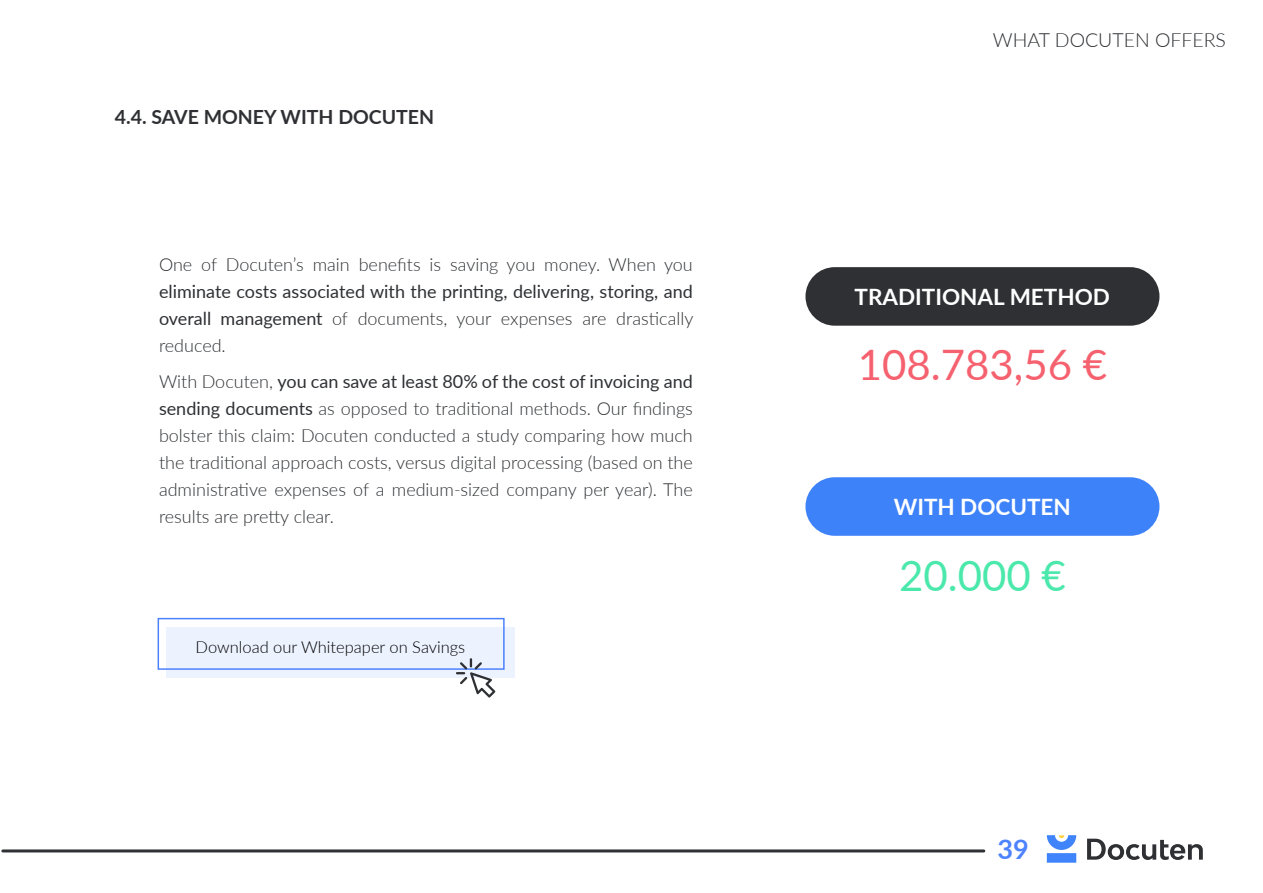
<style>
.page{position:relative;width:1263px;height:893px;background:#fff}
.page>*{position:absolute;margin:0;border:0;box-sizing:border-box;transform-origin:0 0}
.t1{font:42px "Lato";color:#f5616e}
.t2{font:42px "Lato";color:#4be8ac}
.t3{font:700 27px "Lato";color:#4d83ff}
.t4{font:700 22.5px "Lato";color:#fff}
.t5{font:700 19.5px "Lato";color:#2e3033}
.t6{font:300 19.5px "Lato";color:#2e3033}
.t7{font:300 18px/27px "Lato";color:#2e3033;text-align:justify}
.t8{font:18px/27px "Lato";color:#2e3033;text-align:justify}
.t9{font:300 16.5px "Lato";color:#000}
.s1{font-weight:300}
.s2{font-weight:400}
</style>
<div class="page">
<div style="left:166px;top:627px;width:349px;height:51px;background:#ecf2fe"></div>
<hr style="left:3px;top:849px;width:981px;height:3px;background:#2e3033">
<svg style="left:1047px;top:835px;width:29px;height:27px"></svg>
<svg style="left:1087px;top:838px;width:116px;height:22px"></svg>
<div style="left:806px;top:267px;width:354px;height:59px;background:#2e3033;border-radius:29px"></div>
<div style="left:806px;top:477px;width:354px;height:59px;background:#3e82f9;border-radius:29px"></div>
<div style="left:158px;top:618px;width:347px;height:51px;border:2px solid #4c81fd"></div>
<svg style="left:456px;top:658px;width:39px;height:39px"></svg>
<p class="t5" style="left:115px;top:103px;width:321px">4.4. SAVE MONEY WITH DOCUTEN</p>
<p class="t7" style="left:159px;top:250px;width:535px">One of Docuten’s main benefits is saving you money. When you</p>
<p class="t8" style="left:159px;top:277px;width:536px">eliminate costs associated with the printing, delivering, storing, and overall management <span class="s1">of documents, your expenses are drastically reduced.</span></p>
<p class="t7" style="left:159px;top:367px;width:535px">With Docuten, <span class="s2">you can save at least 80% of the cost of invoicing and sending documents</span> as opposed to traditional methods. Our findings bolster this claim: Docuten conducted a study comparing how much the traditional approach costs, versus digital processing (based on the administrative expenses of a medium-sized company per year). The results are pretty clear.</p>
<p class="t9" style="left:196px;top:635px;width:271px">Download our Whitepaper on Savings</p>
<p class="t6" style="left:993px;top:27px;width:235px">WHAT DOCUTEN OFFERS</p>
<p class="t4" style="left:855px;top:280px;width:257px">TRADITIONAL METHOD</p>
<h1 class="t1" style="left:858px;top:335px;width:251px">108.783,56 €</h1>
<p class="t4" style="left:894px;top:490px;width:179px">WITH DOCUTEN</p>
<h1 class="t2" style="left:899px;top:545px;width:168px">20.000 €</h1>
<h2 class="t3" style="left:998px;top:829px;width:33px">39</h2>
</div>
